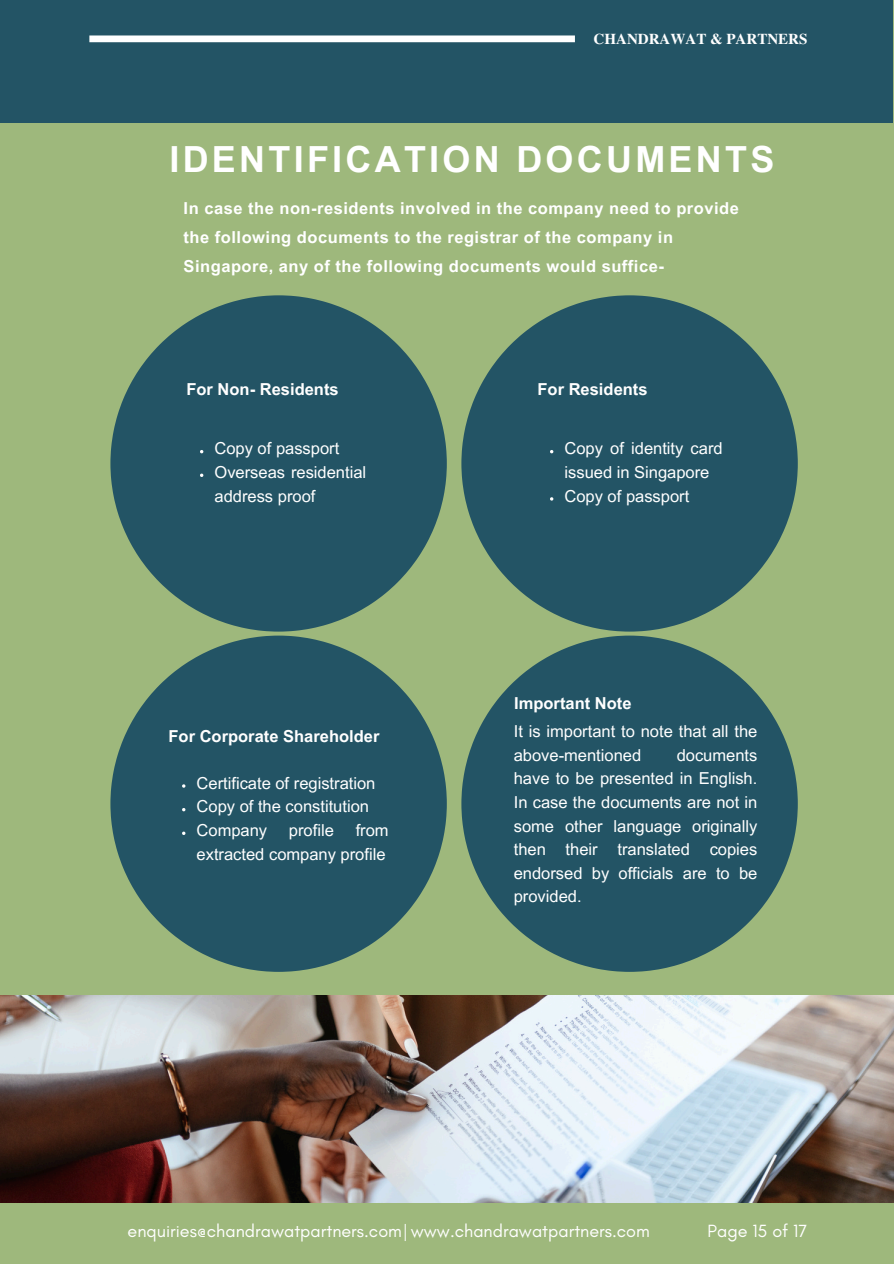
<style>
.page{position:relative;width:894px;height:1264px;background:#fff}
.page>*{position:absolute;margin:0;border:0;box-sizing:border-box;transform-origin:0 0}
.t1{font:700 36px "Arial MT Pro";letter-spacing:.09em;color:#fff}
.t2{font:18px "Glacial Indifference";color:#fff}
.t3{font:16.5px/23.7px "Arial MT Pro";color:#fff}
.t4{font:700 16.5px/29.2px "Arial MT Pro";letter-spacing:.03em;color:#fff}
.t5{font:700 16.5px "Arial MT Pro";color:#fff}
.t6{font:700 15px "Te X Gyre Termes";color:#fff}
</style>
<div class="page">
<div style="left:0;top:0;width:893px;height:1263px;background:#9eb87c"></div>
<svg style="left:110px;top:635px;width:336px;height:336px;fill:#235465"></svg>
<svg style="left:461px;top:635px;width:336px;height:336px;fill:#235465"></svg>
<svg style="left:110px;top:295px;width:336px;height:336px;fill:#235465"></svg>
<svg style="left:200px;top:473px;width:3px;height:4px"></svg>
<div style="left:0;top:0;width:892px;height:123px;background:#235465"></div>
<img style="left:0;top:995px;width:893px;height:207px">
<svg style="left:461px;top:295px;width:336px;height:336px;fill:#235465"></svg>
<svg style="left:182px;top:831px;width:3px;height:4px"></svg>
<div style="left:89px;top:35px;width:485px;height:7px;background:#fff"></div>
<p class="t6" style="left:593px;top:28px;width:215px">CHANDRAWAT &amp; PARTNERS</p>
<h1 class="t1" style="left:169px;top:146px;width:606px">IDENTIFICATION DOCUMENTS</h1>
<h2 class="t4" style="left:183px;top:195px;width:556px">In case the non-residents involved in the company need to provide the following documents to the registrar of the company in<br>Singapore, any of the following documents would suffice-</h2>
<h2 class="t5" style="left:186px;top:383px;width:154px">For Non- Residents</h2>
<p class="t3" style="left:214px;top:439px;width:126px">Copy of passport</p>
<p class="t3" style="left:214px;top:462px;width:153px">Overseas residential address proof</p>
<p class="t5" style="left:168px;top:729px;width:212px">For Corporate Shareholder</p>
<p class="t3" style="left:196px;top:773px;width:180px">Certificate of registration</p>
<p class="t3" style="left:196px;top:797px;width:174px">Copy of the constitution</p>
<h2 class="t3" style="left:196px;top:820px;width:72px">Company</h2>
<h2 class="t3" style="left:289px;top:820px;width:46px">profile</h2>
<h2 class="t3" style="left:196px;top:820px;width:193px;text-align:right">from<br>extracted company profile</h2>
<p class="t5" style="left:537px;top:383px;width:111px">For Residents</p>
<h2 class="t3" style="left:564px;top:439px;width:160px">Copy of identity card issued in Singapore</h2>
<p class="t3" style="left:564px;top:486px;width:126px">Copy of passport</p>
<p class="t5" style="left:514px;top:697px;width:119px">Important Note</p>
<p class="t3" style="left:513px;top:721px;width:245px">It is important to note that all the above-mentioned</p>
<p class="t3" style="left:513px;top:745px;width:245px;text-align:justify;text-indent:163px">documents have to be presented in English.<br>In case the documents are not in some other language originally then their translated copies endorsed by officials are to be provided.</p>
<p class="t2" style="left:128px;top:1220px;width:523px">enquiries@chandrawatpartners.com| www.chandrawatpartners.com</p>
<h3 class="t2" style="left:707px;top:1220px;width:101px">Page 15 of 17</h3>
</div>
